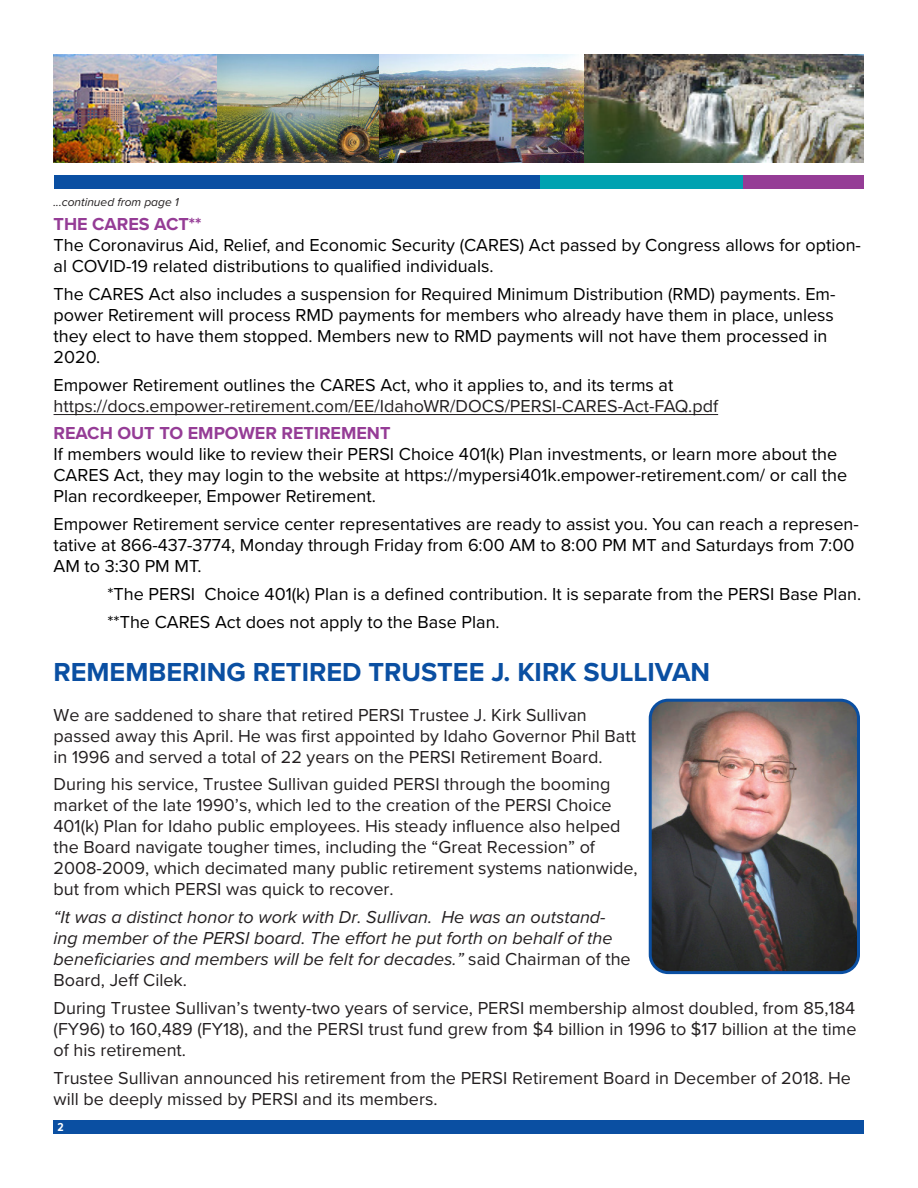
<style>
.page{position:relative;width:918px;height:1188px;background:#fff}
.page>*{position:absolute;margin:0;border:0;box-sizing:border-box;transform-origin:0 0}
.t1{font:700 27px "Proxima Nova";color:#0a4fa2}
.t2{font:18px/21px "Proxima Nova";color:#000}
.t3{font:18px/21px "Proxima Nova";color:#231f20}
.t4{font:italic 18px/21px "Proxima Nova";color:#231f20}
.t5{font:700 18px "Proxima Nova";color:#953c96}
.t6{font:italic 12px "Proxima Nova";color:#231f20}
.t7{font:700 12px "Proxima Nova Cond";color:#fff}
.s1{font-style:normal}
</style>
<div class="page">
<div style="left:689px;top:176px;width:175px;height:13px;background:#953c96"></div>
<div style="left:484px;top:176px;width:258px;height:13px;background:#00a2b1"></div>
<div style="left:54px;top:176px;width:486px;height:13px;background:#0a4fa2"></div>
<div style="left:54px;top:1121px;width:810px;height:13px;background:#0a4fa2"></div>
<img style="left:583px;top:54px;width:281px;height:108px">
<img style="left:54px;top:54px;width:529px;height:108px">
<hr style="left:54px;top:414px;width:664px;height:1px;background:#231f20">
<img style="left:650px;top:700px;width:206px;height:273px">
<div style="left:649px;top:699px;width:211px;height:275px;border:3px solid #0a4fa2;border-radius:18px"></div>
<p class="t6" style="left:54px;top:193px;width:127px">...continued from page 1</p>
<p class="t5" style="left:54px;top:211px;width:149px">THE CARES ACT**</p>
<p class="t2" style="left:54px;top:234px;width:809px">The Coronavirus Aid, Relief, and Economic Security (CARES) Act passed by Congress allows for option&shy;al COVID-19 related distributions to qualified individuals.</p>
<p class="t2" style="left:54px;top:283px;width:784px">The CARES Act also includes a suspension for Required Minimum Distribution (RMD) payments. Em&shy;power Retirement will process RMD payments for members who already have them in place, unless they elect to have them stopped. Members new to RMD payments will not have them processed in 2020.</p>
<p class="t2" style="left:54px;top:373px;width:621px">Empower Retirement outlines the CARES Act, who it applies to, and its terms at</p>
<p class="t3" style="left:54px;top:394px;width:666px">https://docs.empower-retirement.com/EE/IdahoWR/DOCS/PERSI-CARES-Act-FAQ.pdf</p>
<p class="t5" style="left:54px;top:420px;width:339px">REACH OUT TO EMPOWER RETIREMENT</p>
<p class="t2" style="left:54px;top:443px;width:795px">If members would like to review their PERSI Choice 401(k) Plan investments, or learn more about the<br>CARES Act, they may login to the website at https://mypersi401k.empower-retirement.com/ or call the<br>Plan recordkeeper, Empower Retirement.</p>
<p class="t2" style="left:54px;top:513px;width:807px">Empower Retirement service center representatives are ready to assist you. You can reach a represen&shy;tative at 866-437-3774, Monday through Friday from 6:00 AM to 8:00 PM MT and Saturdays from 7:00<br>AM to 3:30 PM MT.</p>
<p class="t2" style="left:108px;top:583px;width:755px">*The PERSI Choice 401(k) Plan is a defined contribution. It is separate from the PERSI Base Plan.</p>
<p class="t2" style="left:108px;top:610px;width:394px">**The CARES Act does not apply to the Base Plan.</p>
<p class="t1" style="left:53px;top:652px;width:658px">REMEMBERING RETIRED TRUSTEE J. KIRK SULLIVAN</p>
<p class="t3" style="left:54px;top:703px;width:584px">We are saddened to share that retired PERSI Trustee J. Kirk Sullivan passed away this April. He was first appointed by Idaho Governor Phil Batt in 1996 and served a total of 22 years on the PERSI Retirement Board.</p>
<p class="t3" style="left:54px;top:773px;width:586px">During his service, Trustee Sullivan guided PERSI through the booming market of the late 1990’s, which led to the creation of the PERSI Choice 401(k) Plan for Idaho public employees. His steady influence also helped the Board navigate tougher times, including the “Great Recession” of 2008-2009, which decimated many public retirement systems nationwide, but from which PERSI was quick to recover.</p>
<p class="t4" style="left:54px;top:906px;width:579px">“It was a distinct honor to work with Dr. Sullivan. He was an outstand&shy;ing member of the PERSI board. The effort he put forth on behalf of the beneficiaries and members will be felt for decades.” <span class="s1">said Chairman of the Board, Jeff Cilek.</span></p>
<p class="t3" style="left:54px;top:997px;width:804px;text-align:justify">During Trustee Sullivan’s twenty-two years of service, PERSI membership almost doubled, from 85,184 (FY96) to 160,489 (FY18), and the PERSI trust fund grew from $4 billion in 1996 to $17 billion at the time of his retirement.</p>
<p class="t3" style="left:54px;top:1066px;width:799px">Trustee Sullivan announced his retirement from the PERSI Retirement Board in December of 2018. He will be deeply missed by PERSI and its members.</p>
<p class="t7" style="left:58px;top:1118px;width:8px">2</p>
</div>
